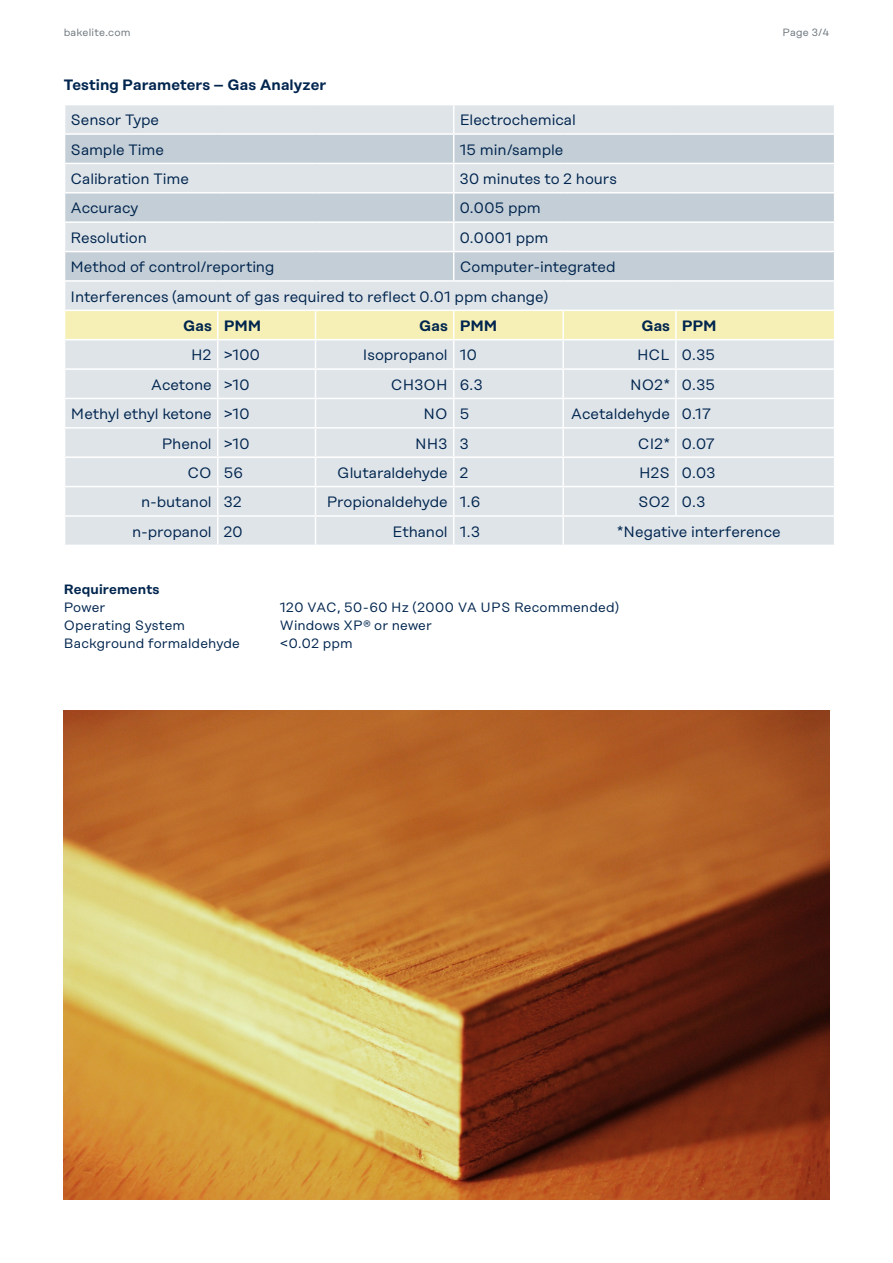
<style>
.page{position:relative;width:893px;height:1263px;background:#fff}
.page>*{position:absolute;margin:0;border:0;box-sizing:border-box;transform-origin:0 0}
.Tables_Text{font:15px "Rational Display";letter-spacing:-.005em;color:#00254e}
.Body_Text_9_Pt{font:600 15px "Rational Display";letter-spacing:.005em;color:#00254e}
.Tables_Text-2{font:600 15px "Rational Display";letter-spacing:-.005em;color:#00254e}
.Body_Text_9_Pt-2{font:13.5px "Rational Display";letter-spacing:.01em;color:#00254e}
.Body_Text_9_Pt-3{font:600 13.5px/18px "Rational Display";letter-spacing:.01em;color:#00254e}
.t1{font:10.5px "Rational Display";letter-spacing:.02em;color:#6a747b}
.s1{font-weight:400}
</style>
<div class="page">
<img style="left:64px;top:710px;width:765px;height:489px">
<svg style="left:65px;top:105px;width:769px;height:440px"></svg>
<p class="t1" style="left:64px;top:27px;width:68px">bakelite.com</p>
<p class="t1" style="left:782px;top:27px;width:48px">Page 3/4</p>
<p class="Body_Text_9_Pt" style="left:64px;top:76px;width:264px">Testing Parameters – Gas Analyzer</p>
<p class="Tables_Text" style="left:71px;top:112px;width:90px">Sensor Type</p>
<p class="Tables_Text" style="left:460px;top:112px;width:118px">Electrochemical</p>
<p class="Tables_Text" style="left:71px;top:141px;width:95px">Sample Time</p>
<p class="Tables_Text" style="left:460px;top:141px;width:105px">15 min/sample</p>
<p class="Tables_Text" style="left:71px;top:170px;width:120px">Calibration Time</p>
<p class="Tables_Text" style="left:460px;top:170px;width:159px">30 minutes to 2 hours</p>
<p class="Tables_Text" style="left:71px;top:200px;width:69px">Accuracy</p>
<p class="Tables_Text" style="left:460px;top:200px;width:83px">0.005 ppm</p>
<p class="Tables_Text" style="left:71px;top:229px;width:78px">Resolution</p>
<p class="Tables_Text" style="left:460px;top:229px;width:90px">0.0001 ppm</p>
<p class="Tables_Text" style="left:71px;top:258px;width:205px">Method of control/reporting</p>
<p class="Tables_Text" style="left:460px;top:258px;width:157px">Computer-integrated</p>
<p class="Tables_Text" style="left:71px;top:288px;width:479px">Interferences (amount of gas required to reflect 0.01 ppm change)</p>
<p class="Tables_Text-2" style="left:183px;top:317px;width:30px">Gas</p>
<p class="Tables_Text-2" style="left:224px;top:317px;width:39px">PMM</p>
<p class="Tables_Text-2" style="left:419px;top:317px;width:30px">Gas</p>
<p class="Tables_Text-2" style="left:460px;top:317px;width:39px">PMM</p>
<p class="Tables_Text-2" style="left:641px;top:317px;width:30px">Gas</p>
<p class="Tables_Text-2" style="left:682px;top:317px;width:36px">PPM</p>
<p class="Tables_Text" style="left:191px;top:347px;width:22px">H2</p>
<p class="Tables_Text" style="left:224px;top:347px;width:38px">&gt;100</p>
<p class="Tables_Text" style="left:363px;top:347px;width:86px">Isopropanol</p>
<p class="Tables_Text" style="left:460px;top:347px;width:19px">10</p>
<p class="Tables_Text" style="left:637px;top:347px;width:34px">HCL</p>
<p class="Tables_Text" style="left:682px;top:347px;width:35px">0.35</p>
<p class="Tables_Text" style="left:151px;top:376px;width:62px">Acetone</p>
<p class="Tables_Text" style="left:224px;top:376px;width:27px">&gt;10</p>
<p class="Tables_Text" style="left:391px;top:376px;width:58px">CH3OH</p>
<p class="Tables_Text" style="left:460px;top:376px;width:25px">6.3</p>
<p class="Tables_Text" style="left:630px;top:376px;width:41px">NO2*</p>
<p class="Tables_Text" style="left:682px;top:376px;width:35px">0.35</p>
<p class="Tables_Text" style="left:71px;top:405px;width:142px">Methyl ethyl ketone</p>
<p class="Tables_Text" style="left:224px;top:405px;width:27px">&gt;10</p>
<p class="Tables_Text" style="left:424px;top:405px;width:26px">NO</p>
<p class="Tables_Text" style="left:460px;top:405px;width:11px">5</p>
<p class="Tables_Text" style="left:571px;top:405px;width:100px">Acetaldehyde</p>
<p class="Tables_Text" style="left:682px;top:405px;width:30px">0.17</p>
<p class="Tables_Text" style="left:162px;top:435px;width:51px">Phenol</p>
<p class="Tables_Text" style="left:224px;top:435px;width:27px">&gt;10</p>
<p class="Tables_Text" style="left:415px;top:435px;width:34px">NH3</p>
<p class="Tables_Text" style="left:460px;top:435px;width:11px">3</p>
<p class="Tables_Text" style="left:638px;top:435px;width:33px">CI2*</p>
<p class="Tables_Text" style="left:682px;top:435px;width:34px">0.07</p>
<p class="Tables_Text" style="left:188px;top:464px;width:26px">CO</p>
<p class="Tables_Text" style="left:224px;top:464px;width:21px">56</p>
<p class="Tables_Text" style="left:337px;top:464px;width:112px">Glutaraldehyde</p>
<p class="Tables_Text" style="left:460px;top:464px;width:10px">2</p>
<p class="Tables_Text" style="left:639px;top:464px;width:32px">H2S</p>
<p class="Tables_Text" style="left:682px;top:464px;width:35px">0.03</p>
<p class="Tables_Text" style="left:141px;top:493px;width:72px">n-butanol</p>
<p class="Tables_Text" style="left:224px;top:493px;width:20px">32</p>
<p class="Tables_Text" style="left:327px;top:493px;width:122px">Propionaldehyde</p>
<p class="Tables_Text" style="left:460px;top:493px;width:22px">1.6</p>
<p class="Tables_Text" style="left:638px;top:493px;width:33px">SO2</p>
<p class="Tables_Text" style="left:682px;top:493px;width:25px">0.3</p>
<p class="Tables_Text" style="left:132px;top:523px;width:81px">n-propanol</p>
<p class="Tables_Text" style="left:224px;top:523px;width:20px">20</p>
<p class="Tables_Text" style="left:392px;top:523px;width:57px">Ethanol</p>
<p class="Tables_Text" style="left:460px;top:523px;width:22px">1.3</p>
<p class="Tables_Text" style="left:617px;top:523px;width:165px">*Negative interference</p>
<p class="Body_Text_9_Pt-3" style="left:64px;top:580px;width:97px">Requirements<br><span class="s1">Power</span></p>
<p class="Body_Text_9_Pt-2" style="left:280px;top:600px;width:341px">120 VAC, 50-60 Hz (2000 VA UPS Recommended)</p>
<p class="Body_Text_9_Pt-2" style="left:64px;top:618px;width:123px">Operating System</p>
<p class="Body_Text_9_Pt-2" style="left:280px;top:618px;width:154px">Windows XP® or newer</p>
<p class="Body_Text_9_Pt-2" style="left:64px;top:636px;width:178px">Background formaldehyde</p>
<p class="Body_Text_9_Pt-2" style="left:280px;top:636px;width:74px">&lt;0.02 ppm</p>
</div>
